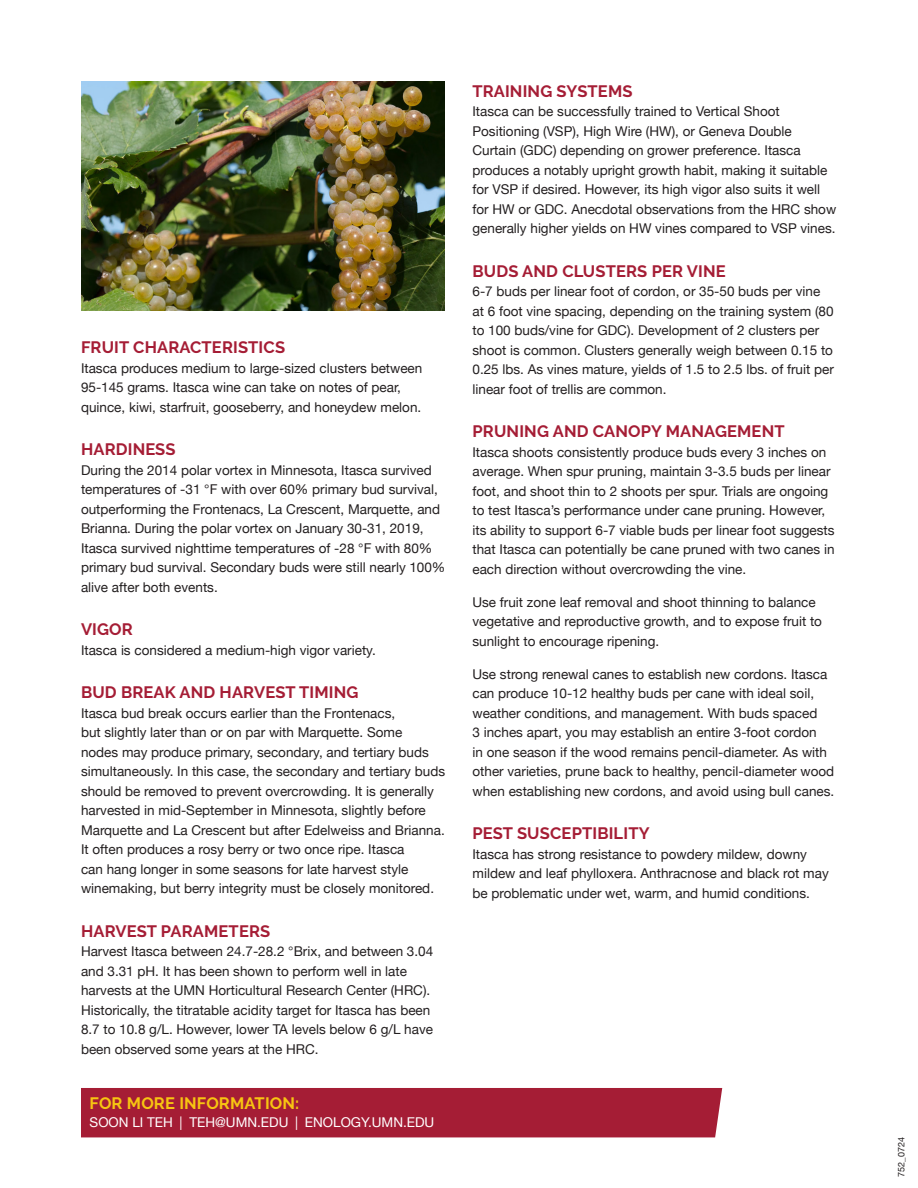
<style>
.page{position:relative;width:918px;height:1188px;background:#fff}
.page>*{position:absolute;margin:0;border:0;box-sizing:border-box;transform-origin:0 0}
.FG_-_Crop_Descriptor{font:700 16.5px "Raleway";letter-spacing:.01em;color:#a51d35}
.FG_-_Crop_Descriptor-2{font:700 16.5px "Raleway";letter-spacing:.01em;color:#f7c511}
.FG_-_Crop_Descriptor-3{font:13.5px/19.5px "Helvetica Neue";color:#231f20}
.FG_-_Crop_Descriptor-4{font:13.5px "Helvetica Neue";color:#fff}
.t1{font:9px "Helvetica Neue";color:#231f20}
</style>
<div class="page">
<div style="left:81px;top:1088px;width:641px;height:49px;background:#a51d35"></div>
<img style="left:81px;top:81px;width:363px;height:229px">
<p class="FG_-_Crop_Descriptor" style="left:81px;top:338px;width:206px">FRUIT CHARACTERISTICS</p>
<p class="FG_-_Crop_Descriptor-3" style="left:81px;top:359px;width:343px">Itasca produces medium to large-sized clusters between<br>95-145 grams. Itasca wine can take on notes of pear, quince, kiwi, starfruit, gooseberry, and honeydew melon.</p>
<p class="FG_-_Crop_Descriptor" style="left:81px;top:440px;width:96px">HARDINESS</p>
<p class="FG_-_Crop_Descriptor-3" style="left:81px;top:461px;width:366px">During the 2014 polar vortex in Minnesota, Itasca survived temperatures of -31 °F with over 60% primary bud survival, outperforming the Frontenacs, La Crescent, Marquette, and Brianna. During the polar vortex on January 30-31, 2019, Itasca survived nighttime temperatures of -28 °F with 80% primary bud survival. Secondary buds were still nearly 100% alive after both events.</p>
<p class="FG_-_Crop_Descriptor" style="left:81px;top:620px;width:53px">VIGOR</p>
<p class="FG_-_Crop_Descriptor-3" style="left:81px;top:641px;width:296px">Itasca is considered a medium-high vigor variety.</p>
<p class="FG_-_Crop_Descriptor" style="left:81px;top:683px;width:279px">BUD BREAK AND HARVEST TIMING</p>
<p class="FG_-_Crop_Descriptor-3" style="left:81px;top:704px;width:366px">Itasca bud break occurs earlier than the Frontenacs,<br>but slightly later than or on par with Marquette. Some<br>nodes may produce primary, secondary, and tertiary buds simultaneously. In this case, the secondary and tertiary buds should be removed to prevent overcrowding. It is generally harvested in mid-September in Minnesota, slightly before Marquette and La Crescent but after Edelweiss and Brianna.<br>It often produces a rosy berry or two once ripe. Itasca<br>can hang longer in some seasons for late harvest style winemaking, but berry integrity must be closely monitored.</p>
<p class="FG_-_Crop_Descriptor" style="left:81px;top:921px;width:191px">HARVEST PARAMETERS</p>
<p class="FG_-_Crop_Descriptor-3" style="left:81px;top:942px;width:354px">Harvest Itasca between 24.7-28.2 °Brix, and between 3.04 and 3.31 pH. It has been shown to perform well in late harvests at the UMN Horticultural Research Center (HRC).<br>Historically, the titratable acidity target for Itasca has been 8.7 to 10.8 g/L. However, lower TA levels below 6 g/L have been observed some years at the HRC.</p>
<p class="FG_-_Crop_Descriptor-2" style="left:90px;top:1094px;width:211px">FOR MORE INFORMATION:</p>
<p class="FG_-_Crop_Descriptor-4" style="left:90px;top:1113px;width:346px">SOON LI TEH | TEH@UMN.EDU | ENOLOGY.UMN.EDU</p>
<p class="FG_-_Crop_Descriptor" style="left:472px;top:81px;width:162px">TRAINING SYSTEMS</p>
<p class="FG_-_Crop_Descriptor-3" style="left:472px;top:102px;width:365px">Itasca can be successfully trained to Vertical Shoot Positioning (VSP), High Wire (HW), or Geneva Double Curtain (GDC) depending on grower preference. Itasca produces a notably upright growth habit, making it suitable for VSP if desired. However, its high vigor also suits it well for HW or GDC. Anecdotal observations from the HRC show generally higher yields on HW vines compared to VSP vines.</p>
<p class="FG_-_Crop_Descriptor" style="left:472px;top:261px;width:255px">BUDS AND CLUSTERS PER VINE</p>
<p class="FG_-_Crop_Descriptor-3" style="left:472px;top:282px;width:363px">6-7 buds per linear foot of cordon, or 35-50 buds per vine at 6 foot vine spacing, depending on the training system (80 to 100 buds/vine for GDC). Development of 2 clusters per shoot is common. Clusters generally weigh between 0.15 to 0.25 lbs. As vines mature, yields of 1.5 to 2.5 lbs. of fruit per linear foot of trellis are common.</p>
<p class="FG_-_Crop_Descriptor" style="left:472px;top:422px;width:314px">PRUNING AND CANOPY MANAGEMENT</p>
<p class="FG_-_Crop_Descriptor-3" style="left:472px;top:443px;width:364px">Itasca shoots consistently produce buds every 3 inches on average. When spur pruning, maintain 3-3.5 buds per linear foot, and shoot thin to 2 shoots per spur. Trials are ongoing to test Itasca’s performance under cane pruning. However, its ability to support 6-7 viable buds per linear foot suggests that Itasca can potentially be cane pruned with two canes in each direction without overcrowding the vine.</p>
<p class="FG_-_Crop_Descriptor-3" style="left:472px;top:593px;width:351px">Use fruit zone leaf removal and shoot thinning to balance vegetative and reproductive growth, and to expose fruit to sunlight to encourage ripening.</p>
<p class="FG_-_Crop_Descriptor-3" style="left:472px;top:665px;width:363px">Use strong renewal canes to establish new cordons. Itasca can produce 10-12 healthy buds per cane with ideal soil, weather conditions, and management. With buds spaced<br>3 inches apart, you may establish an entire 3-foot cordon<br>in one season if the wood remains pencil-diameter. As with other varieties, prune back to healthy, pencil-diameter wood when establishing new cordons, and avoid using bull canes.</p>
<p class="FG_-_Crop_Descriptor" style="left:472px;top:824px;width:179px">PEST SUSCEPTIBILITY</p>
<p class="FG_-_Crop_Descriptor-3" style="left:472px;top:845px;width:358px">Itasca has strong resistance to powdery mildew, downy mildew and leaf phylloxera. Anthracnose and black rot may be problematic under wet, warm, and humid conditions.</p>
<p class="t1" style="left:895px;top:1177px;width:41px;rotate:-90deg">752_0724</p>
</div>
